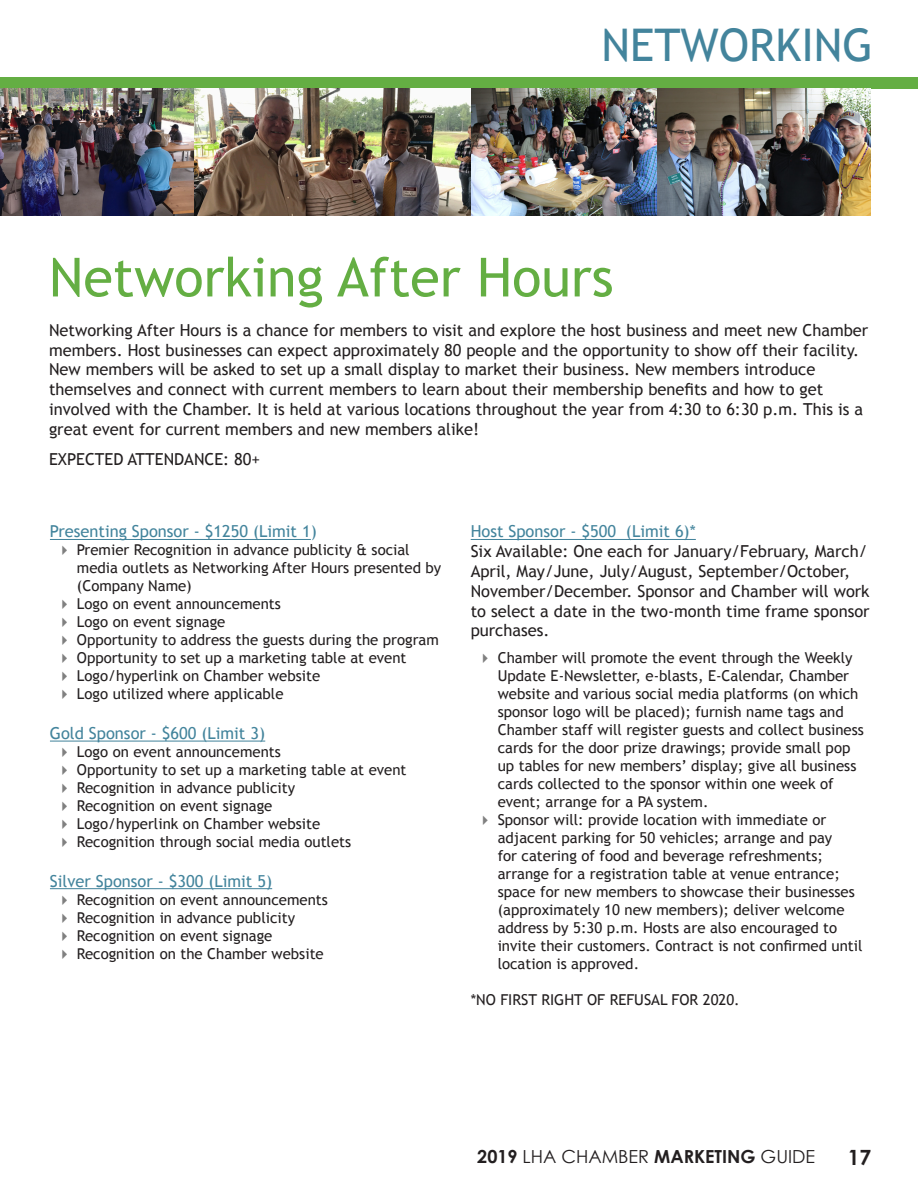
<style>
.page{position:relative;width:918px;height:1188px;background:#fff}
.page>*{position:absolute;margin:0;border:0;box-sizing:border-box;transform-origin:0 0}
.event_header{font:54px "Trebuchet MS";color:#64ae43}
.t1{font:45px "Trebuchet MS";color:#43849c}
.t2{font:700 21px "Century Gothic";color:#231f20}
.t3{font:18px "Century Gothic";color:#231f20}
.t4{font:16.5px/19.8px "Trebuchet MS";color:#231f20}
.t5{font:16.5px "Trebuchet MS";color:#43849c}
.Paragraph_Style_1{font:15px/18px "Trebuchet MS";color:#231f20}
.s1{font-weight:700}
</style>
<div class="page">
<div style="left:0;top:77px;width:918px;height:11px;background:#64ae43"></div>
<hr style="left:50px;top:539px;width:261px;height:1px;background:#43849c">
<hr style="left:50px;top:741px;width:215px;height:1px;background:#43849c">
<hr style="left:50px;top:888px;width:222px;height:1px;background:#43849c">
<hr style="left:471px;top:539px;width:225px;height:1px;background:#43849c">
<img style="left:0;top:88px;width:657px;height:128px">
<img style="left:657px;top:88px;width:214px;height:128px">
<h2 class="t1" style="left:602px;top:19px;width:273px">NETWORKING</h2>
<p class="event_header" style="left:49px;top:246px;width:566px">Networking After Hours</p>
<p class="t4" style="left:49px;top:320px;width:821px">Networking After Hours is a chance for members to visit and explore the host business and meet new Chamber members. Host businesses can expect approximately 80 people and the opportunity to show off their facility.<br>New members will be asked to set up a small display to market their business. New members introduce themselves and connect with current members to learn about their membership benefits and how to get involved with the Chamber. It is held at various locations throughout the year from 4:30 to 6:30 p.m. This is a great event for current members and new members alike!</p>
<p class="t4" style="left:49px;top:450px;width:213px">EXPECTED ATTENDANCE: 80+</p>
<p class="t5" style="left:50px;top:522px;width:268px">Presenting Sponsor - $1250 (Limit 1)</p>
<p class="Paragraph_Style_1" style="left:77px;top:541px;width:366px">Premier Recognition in advance publicity &amp; social media outlets as Networking After Hours presented by (Company Name)</p>
<p class="Paragraph_Style_1" style="left:77px;top:595px;width:205px">Logo on event announcements</p>
<p class="Paragraph_Style_1" style="left:77px;top:613px;width:150px">Logo on event signage</p>
<p class="Paragraph_Style_1" style="left:77px;top:631px;width:363px">Opportunity to address the guests during the program</p>
<p class="Paragraph_Style_1" style="left:77px;top:649px;width:331px">Opportunity to set up a marketing table at event</p>
<p class="Paragraph_Style_1" style="left:77px;top:667px;width:245px">Logo/hyperlink on Chamber website</p>
<p class="Paragraph_Style_1" style="left:77px;top:685px;width:208px">Logo utilized where applicable</p>
<p class="t5" style="left:50px;top:723px;width:217px">Gold Sponsor - $600 (Limit 3)</p>
<p class="Paragraph_Style_1" style="left:77px;top:743px;width:205px">Logo on event announcements</p>
<p class="Paragraph_Style_1" style="left:77px;top:761px;width:331px">Opportunity to set up a marketing table at event</p>
<p class="Paragraph_Style_1" style="left:77px;top:779px;width:220px">Recognition in advance publicity</p>
<p class="Paragraph_Style_1" style="left:77px;top:797px;width:197px">Recognition on event signage</p>
<p class="Paragraph_Style_1" style="left:77px;top:815px;width:245px">Logo/hyperlink on Chamber website</p>
<p class="Paragraph_Style_1" style="left:77px;top:833px;width:276px">Recognition through social media outlets</p>
<p class="t5" style="left:50px;top:871px;width:224px">Silver Sponsor - $300 (Limit 5)</p>
<p class="Paragraph_Style_1" style="left:77px;top:890px;width:252px">Recognition on event announcements</p>
<p class="Paragraph_Style_1" style="left:77px;top:908px;width:220px">Recognition in advance publicity</p>
<p class="Paragraph_Style_1" style="left:77px;top:926px;width:197px">Recognition on event signage</p>
<p class="Paragraph_Style_1" style="left:77px;top:944px;width:248px">Recognition on the Chamber website</p>
<p class="t5" style="left:471px;top:522px;width:227px">Host Sponsor - $500 (Limit 6)*</p>
<p class="t4" style="left:471px;top:542px;width:398px">Six Available: One each for January/February, March/<br>April, May/June, July/August, September/October,</p>
<p class="t4" style="left:471px;top:581px;width:400px;text-align:justify">November/December. Sponsor and Chamber will work to select a date in the two-month time frame sponsor purchases.</p>
<p class="Paragraph_Style_1" style="left:498px;top:649px;width:368px">Chamber will promote the event through the Weekly Update E-Newsletter, e-blasts, E-Calendar, Chamber website and various social media platforms (on which sponsor logo will be placed); furnish name tags and Chamber staff will register guests and collect business cards for the door prize drawings; provide small pop up tables for new members’ display; give all business cards collected to the sponsor within one week of event; arrange for a PA system.</p>
<p class="Paragraph_Style_1" style="left:498px;top:811px;width:366px">Sponsor will: provide location with immediate or adjacent parking for 50 vehicles; arrange and pay<br>for catering of food and beverage refreshments; arrange for a registration table at venue entrance; space for new members to showcase their businesses (approximately 10 new members); deliver welcome address by 5:30 p.m. Hosts are also encouraged to invite their customers. Contract is not confirmed until location is approved.</p>
<p class="Paragraph_Style_1" style="left:471px;top:991px;width:271px">*NO FIRST RIGHT OF REFUSAL FOR 2020.</p>
<p class="t3" style="left:477px;top:1144px;width:339px"><span class="s1">2019</span> LHA CHAMBER <span class="s1">MARKETING</span> GUIDE</p>
<h3 class="t2" style="left:848px;top:1142px;width:25px">17</h3>
</div>
